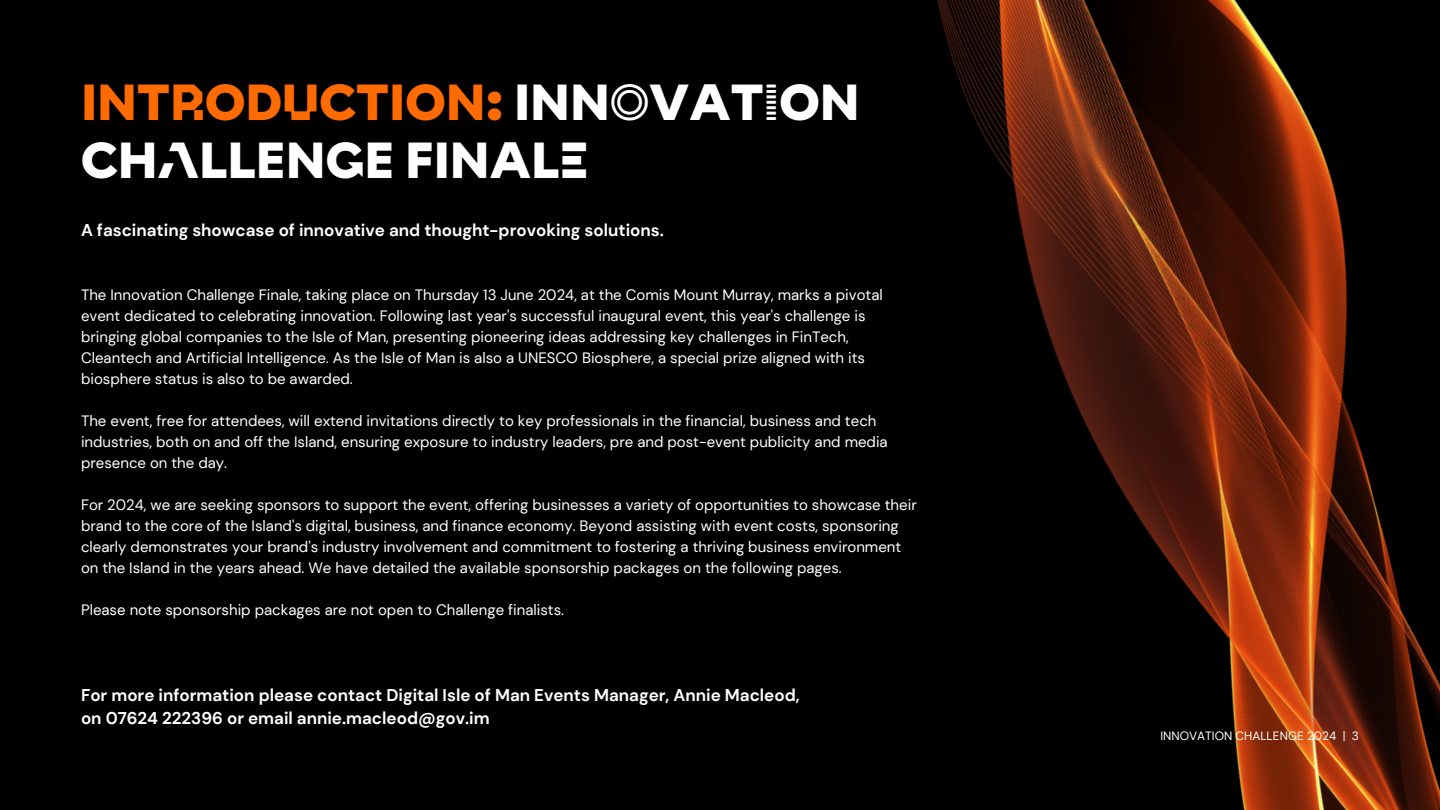
<style>
.page{position:relative;width:1440px;height:810px;background:#000}
.page>*{position:absolute;margin:0;border:0;box-sizing:border-box;transform-origin:0 0}
.t1{font:42px/58.4px "Open Mind Display Numerals";color:#fff}
.t2{font:700 17px/23.2px "DM Sans";color:#fff}
.t3{font:15px/21px "DM Sans";color:#fff}
.t4{font:12px "DM Sans";color:#fff}
.s1{color:#ff6b00}
</style>
<div class="page">
<img style="left:937px;top:0;width:503px;height:810px">
<p class="t1" style="left:81px;top:76px;width:780px"><span class="s1">INTRODUCTION:</span> INNOVATION<br>CHÀLLENGE FINALÈ</p>
<h2 class="t2" style="left:81px;top:219px;width:584px">A fascinating showcase of innovative and thought-provoking solutions.</h2>
<h3 class="t3" style="left:81px;top:285px;width:803px">The Innovation Challenge Finale, taking place on Thursday 13 June 2024, at the Comis Mount Murray, marks a pivotal event dedicated to celebrating innovation. Following last year's successful inaugural event, this year's challenge is bringing global companies to the Isle of Man, presenting pioneering ideas addressing key challenges in FinTech, Cleantech and Artificial Intelligence. As the Isle of Man is also a UNESCO Biosphere, a special prize aligned with its biosphere status is also to be awarded.</h3>
<h3 class="t3" style="left:81px;top:411px;width:808px">The event, free for attendees, will extend invitations directly to key professionals in the financial, business and tech industries, both on and off the Island, ensuring exposure to industry leaders, pre and post-event publicity and media presence on the day.</h3>
<h3 class="t3" style="left:81px;top:495px;width:837px">For 2024, we are seeking sponsors to support the event, offering businesses a variety of opportunities to showcase their brand to the core of the Island's digital, business, and finance economy. Beyond assisting with event costs, sponsoring clearly demonstrates your brand's industry involvement and commitment to fostering a thriving business environment on the Island in the years ahead. We have detailed the available sponsorship packages on the following pages.</h3>
<h3 class="t3" style="left:81px;top:600px;width:485px">Please note sponsorship packages are not open to Challenge finalists.</h3>
<h2 class="t2" style="left:81px;top:683px;width:720px">For more information please contact Digital Isle of Man Events Manager, Annie Macleod, on 07624 222396 or email annie.macleod@gov.im</h2>
<h1 class="t4" style="left:1160px;top:728px;width:200px">INNOVATION CHALLENGE 2024 | 3</h1>
</div>
